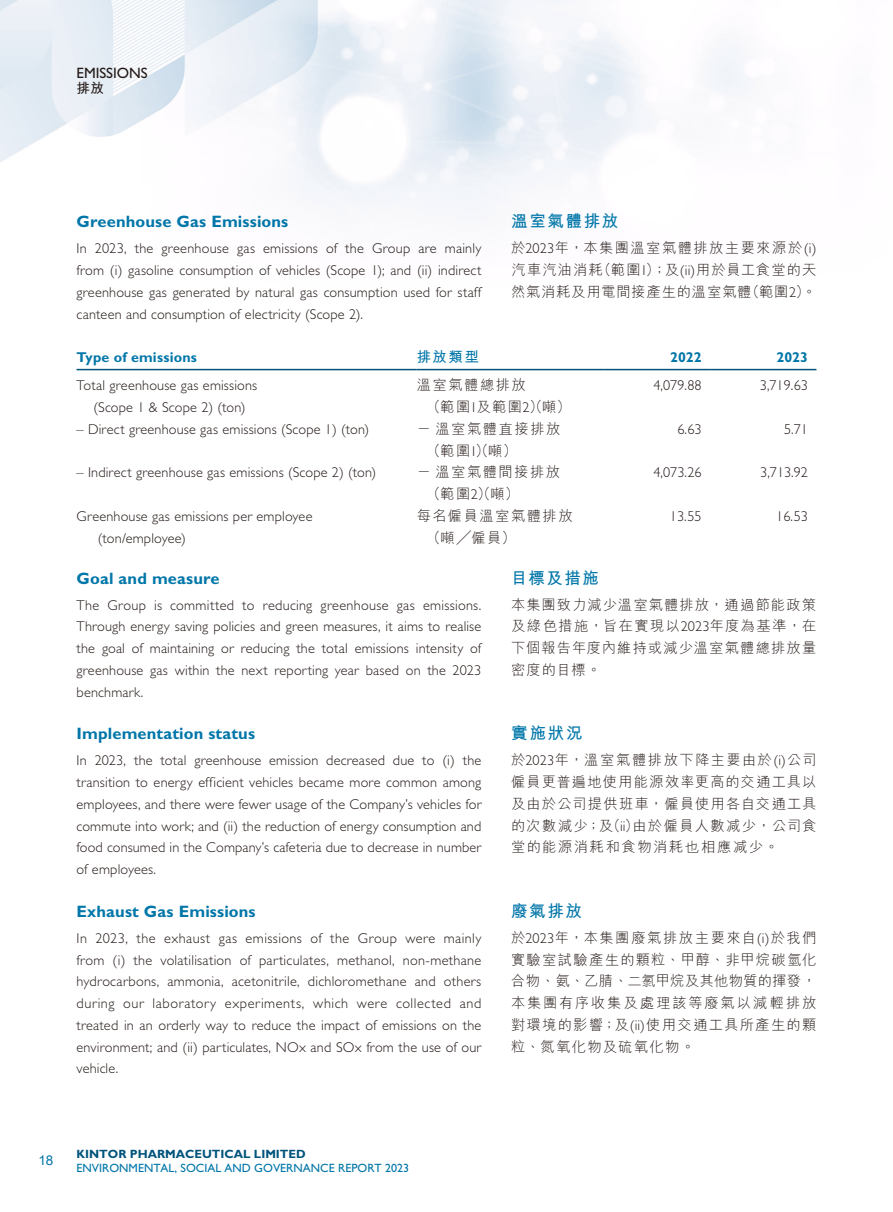
<style>
.page{position:relative;width:893px;height:1212px;background:#fff}
.page>*{position:absolute;margin:0;border:0;box-sizing:border-box;transform-origin:0 0}
.t1{font:700 16.5px "Gill Sans Std";letter-spacing:.01em;color:#0076a9}
.t2{font:700 16.5px "M Hei HK";letter-spacing:.1em;color:#0076a9}
.t3{font:15px "Gill Sans Std";color:#231916}
.t4{font:300 14.25px/21.8px "Gill Sans Std";letter-spacing:.01em;color:#231916;text-align:justify}
.t5{font:300 14.25px/21.8px "M Hei HK";letter-spacing:.1em;color:#231916}
.t6{font:700 14.25px "Gill Sans Std";letter-spacing:.01em;color:#0076a9}
.t7{font:700 14.25px "M Hei HK";color:#0076a9}
.t8{font:13.5px "Arial";color:#0076a9}
.t9{font:700 13.5px "M Hei HK";color:#231916}
.t10{font:12px "Gill Sans Std";color:#0076a9}
.t11{font:700 12px "Gill Sans Std";color:#00547c}
.s1{font-family:"Gill Sans Std"}
</style>
<div class="page">
<img style="left:0;top:0;width:817px;height:371px">
<hr style="left:77px;top:369px;width:340px;height:1px;background:#00547c">
<hr style="left:417px;top:369px;width:187px;height:1px;background:#00547c">
<hr style="left:604px;top:369px;width:106px;height:1px;background:#00547c">
<hr style="left:710px;top:369px;width:106px;height:1px;background:#00547c">
<p class="t3" style="left:77px;top:65px;width:73px">EMISSIONS</p>
<p class="t9" style="left:77px;top:78px;width:29px">排放</p>
<p class="t2" style="left:511px;top:209px;width:109px">溫室氣體排放</p>
<p class="t5" style="left:511px;top:237px;width:307px;text-align:justify">於<span class="s1">2023</span>年，本集團溫室氣體排放主要來源於<span class="s1">(i)</span>汽車汽油消耗（範圍<span class="s1">1</span>）；及<span class="s1">(ii)</span>用於員工食堂的天然氣消耗及用電間接產生的溫室氣體（範圍<span class="s1">2</span>）。</p>
<p class="t1" style="left:77px;top:212px;width:213px">Greenhouse Gas Emissions</p>
<p class="t4" style="left:77px;top:238px;width:406px">In 2023, the greenhouse gas emissions of the Group are mainly from (i) gasoline consumption of vehicles (Scope 1); and (ii) indirect greenhouse gas generated by natural gas consumption used for staff canteen and consumption of electricity (Scope 2).</p>
<p class="t6" style="left:77px;top:349px;width:122px">Type of emissions</p>
<p class="t7" style="left:417px;top:346px;width:64px">排放類型</p>
<p class="t6" style="left:670px;top:349px;width:33px">2022</p>
<p class="t6" style="left:776px;top:349px;width:33px">2023</p>
<p class="t4" style="left:77px;top:375px;width:182px;text-align:center">Total greenhouse gas emissions (Scope 1 &amp; Scope 2) (ton)</p>
<p class="t5" style="left:427px;top:374px;width:146px;text-indent:-10px">溫室氣體總排放<br>（範圍<span class="s1">1</span>及範圍<span class="s1">2</span>）（噸）</p>
<p class="t4" style="left:653px;top:375px;width:50px">4,079.88</p>
<p class="t4" style="left:760px;top:375px;width:50px">3,719.63</p>
<p class="t4" style="left:77px;top:418px;width:294px">– Direct greenhouse gas emissions (Scope 1) (ton)</p>
<p class="t5" style="left:427px;top:417px;width:135px;text-indent:-10px">－溫室氣體直接排放（範圍<span class="s1">1</span>）（噸）</p>
<p class="t4" style="left:677px;top:418px;width:26px">6.63</p>
<p class="t4" style="left:784px;top:418px;width:25px">5.71</p>
<p class="t4" style="left:77px;top:462px;width:301px">– Indirect greenhouse gas emissions (Scope 2) (ton)</p>
<p class="t5" style="left:427px;top:461px;width:135px;text-indent:-10px">－溫室氣體間接排放（範圍<span class="s1">2</span>）（噸）</p>
<p class="t4" style="left:653px;top:462px;width:50px">4,073.26</p>
<p class="t4" style="left:760px;top:462px;width:49px">3,713.92</p>
<p class="t4" style="left:98px;top:505px;width:216px;text-indent:-21px">Greenhouse gas emissions per employee (ton/employee)</p>
<p class="t5" style="left:427px;top:504px;width:147px;text-indent:-10px">每名僱員溫室氣體排放（噸╱僱員）</p>
<p class="t4" style="left:670px;top:505px;width:33px">13.55</p>
<p class="t4" style="left:776px;top:505px;width:33px">16.53</p>
<p class="t1" style="left:77px;top:568px;width:145px">Goal and measure</p>
<p class="t4" style="left:77px;top:594px;width:406px">The Group is committed to reducing greenhouse gas emissions.<br>Through energy saving policies and green measures, it aims to realise the goal of maintaining or reducing the total emissions intensity of greenhouse gas within the next reporting year based on the 2023 benchmark.</p>
<p class="t1" style="left:77px;top:724px;width:180px">Implementation status</p>
<p class="t4" style="left:77px;top:750px;width:406px">In 2023, the total greenhouse emission decreased due to (i) the transition to energy efficient vehicles became more common among employees, and there were fewer usage of the Company’s vehicles for commute into work; and (ii) the reduction of energy consumption and food consumed in the Company’s cafeteria due to decrease in number of employees.</p>
<p class="t1" style="left:77px;top:901px;width:181px">Exhaust Gas Emissions</p>
<p class="t4" style="left:77px;top:927px;width:406px">In 2023, the exhaust gas emissions of the Group were mainly from (i) the volatilisation of particulates, methanol, non-methane hydrocarbons, ammonia, acetonitrile, dichloromethane and others during our laboratory experiments, which were collected and treated in an orderly way to reduce the impact of emissions on the environment; and (ii) particulates, NOx and SOx from the use of our vehicle.</p>
<p class="t2" style="left:511px;top:565px;width:89px">目標及措施</p>
<p class="t5" style="left:511px;top:593px;width:307px;text-align:justify">本集團致力減少溫室氣體排放，通過節能政策及綠色措施，旨在實現以<span class="s1">2023</span>年度為基準，在下個報告年度內維持或減少溫室氣體總排放量密度的目標。</p>
<p class="t2" style="left:511px;top:721px;width:73px">實施狀況</p>
<p class="t5" style="left:511px;top:749px;width:307px;text-align:justify">於<span class="s1">2023</span>年，溫室氣體排放下降主要由於<span class="s1">(i)</span>公司僱員更普遍地使用能源效率更高的交通工具以及由於公司提供班車，僱員使用各自交通工具的次數減少；及（<span class="s1">ii</span>）由於僱員人數减少，公司食堂的能源消耗和食物消耗也相應减少。</p>
<p class="t2" style="left:511px;top:899px;width:72px">廢氣排放</p>
<p class="t5" style="left:511px;top:926px;width:307px;text-align:justify">於<span class="s1">2023</span>年，本集團廢氣排放主要來自<span class="s1">(i)</span>於我們實驗室試驗產生的顆粒、甲醇、非甲烷碳氫化合物、氨、乙腈、二氯甲烷及其他物質的揮發，本集團有序收集及處理該等廢氣以減輕排放對環境的影響；及<span class="s1">(ii)</span>使用交通工具所產生的顆粒、氮氧化物及硫氧化物。</p>
<p class="t8" style="left:38px;top:1150px;width:17px">18</p>
<p class="t11" style="left:77px;top:1147px;width:231px">KINTOR PHARMACEUTICAL LIMITED</p>
<p class="t10" style="left:77px;top:1161px;width:334px">ENVIRONMENTAL, SOCIAL AND GOVERNANCE REPORT 2023</p>
</div>
